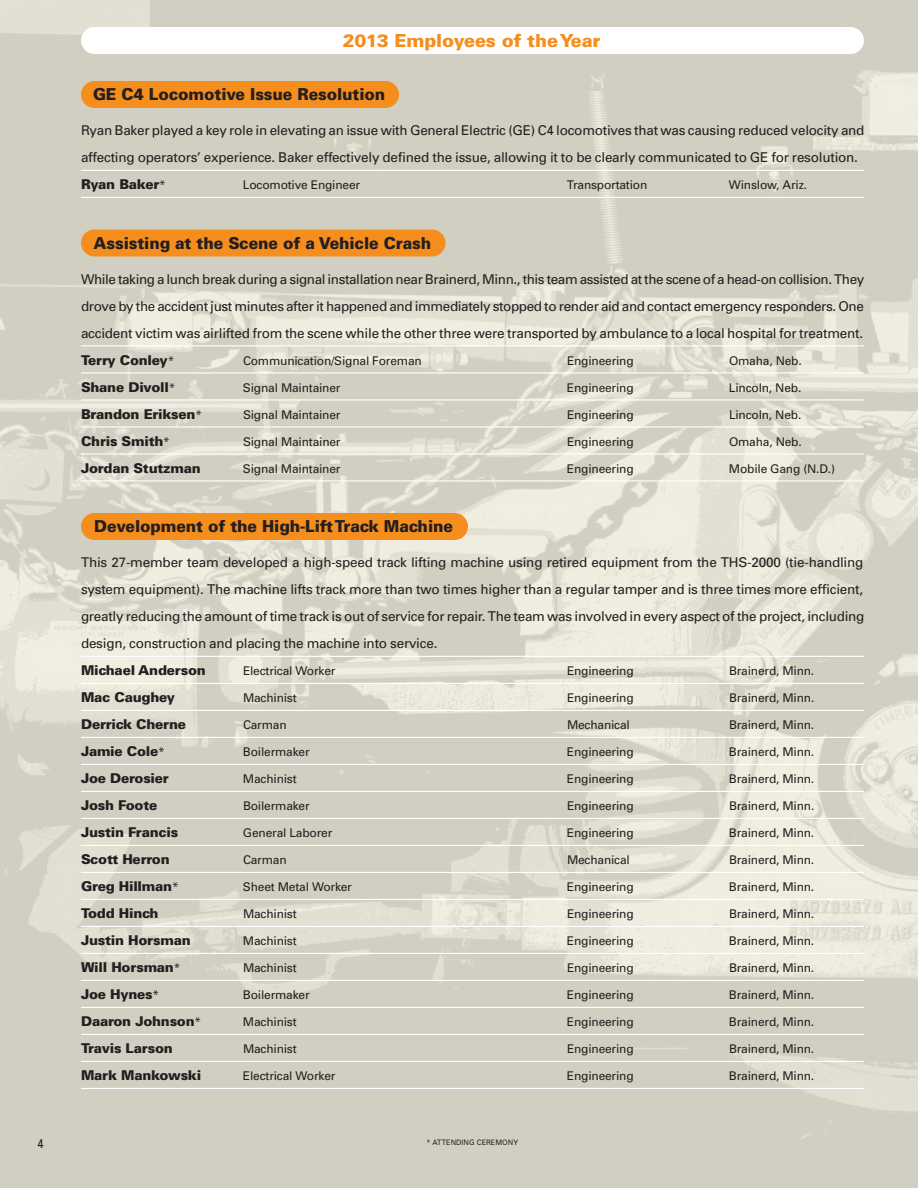
<style>
.page{position:relative;width:918px;height:1188px;background:#fff}
.page>*{position:absolute;margin:0;border:0;box-sizing:border-box;transform-origin:0 0}
.t1{font:900 18px "Univers";letter-spacing:-.005em;color:#f68e1e}
.t2{font:900 16.5px "Univers";letter-spacing:-.005em;color:#231f20;scale:.95 1}
.t3{font:13.5px/27px "Univers";letter-spacing:-.015em;color:#231f20;text-align:justify}
.t4{font:900 13.5px "Univers";letter-spacing:-.015em;color:#231f20}
.t5{font:12.75px "Univers";color:#231f20;scale:.95 1}
.t6{font:12px "Univers";letter-spacing:-.015em;color:#231f20}
.t7{font:7.5px "Univers";color:#231f20;scale:.95 1}
.s1{font-weight:900}
.s2{font-size:12px}
.s3{font-weight:400;font-size:12px}
</style>
<div class="page">
<img style="left:0;top:0;width:918px;height:1188px">
<hr style="left:81px;top:170px;width:783px;height:1px;background:#fff">
<hr style="left:81px;top:197px;width:783px;height:1px;background:#fff">
<hr style="left:81px;top:345px;width:783px;height:1px;background:#fff">
<hr style="left:81px;top:372px;width:783px;height:2px;background:#fff">
<hr style="left:81px;top:399px;width:783px;height:1px;background:#fff">
<hr style="left:81px;top:426px;width:783px;height:2px;background:#fff">
<hr style="left:81px;top:453px;width:783px;height:1px;background:#fff">
<hr style="left:81px;top:480px;width:783px;height:2px;background:#fff">
<hr style="left:81px;top:656px;width:783px;height:1px;background:#fff">
<hr style="left:81px;top:683px;width:783px;height:1px;background:#fff">
<hr style="left:81px;top:710px;width:783px;height:1px;background:#fff">
<hr style="left:81px;top:737px;width:783px;height:1px;background:#fff">
<hr style="left:81px;top:764px;width:783px;height:1px;background:#fff">
<hr style="left:81px;top:791px;width:783px;height:1px;background:#fff">
<hr style="left:81px;top:818px;width:783px;height:1px;background:#fff">
<hr style="left:81px;top:845px;width:783px;height:1px;background:#fff">
<hr style="left:81px;top:872px;width:783px;height:1px;background:#fff">
<hr style="left:81px;top:899px;width:783px;height:1px;background:#fff">
<hr style="left:81px;top:926px;width:783px;height:1px;background:#fff">
<hr style="left:81px;top:953px;width:783px;height:1px;background:#fff">
<hr style="left:81px;top:980px;width:783px;height:1px;background:#fff">
<hr style="left:81px;top:1007px;width:783px;height:1px;background:#fff">
<hr style="left:81px;top:1034px;width:783px;height:1px;background:#fff">
<hr style="left:81px;top:1061px;width:783px;height:1px;background:#fff">
<hr style="left:81px;top:1088px;width:783px;height:1px;background:#fff">
<div style="left:81px;top:81px;width:318px;height:27px;background:#f68e1e;border-radius:13px"></div>
<div style="left:81px;top:229px;width:364px;height:27px;background:#f68e1e;border-radius:13px"></div>
<div style="left:81px;top:513px;width:387px;height:27px;background:#f68e1e;border-radius:13px"></div>
<div style="left:81px;top:27px;width:783px;height:27px;background:#fff;border-radius:13px"></div>
<p class="t5" style="left:37px;top:1136px;width:9px">4</p>
<h1 class="t1" style="left:343px;top:29px;width:259px">2013 Employees of the Year</h1>
<p class="t2" style="left:93px;top:84px;width:309px">GE C4 Locomotive Issue Resolution</p>
<p class="t3" style="left:81px;top:116px;width:785px;text-align:left">Ryan Baker played a key role in elevating an issue with General Electric (GE) C4 locomotives that was causing reduced velocity and affecting operators’ experience. Baker effectively defined the issue, allowing it to be clearly communicated to GE for resolution.<br><span class="s1">Ryan Baker</span><span class="s2">*</span></p>
<p class="t6" style="left:243px;top:177px;width:119px">Locomotive Engineer</p>
<p class="t6" style="left:567px;top:177px;width:82px">Transportation</p>
<p class="t6" style="left:729px;top:177px;width:80px">Winslow, Ariz.</p>
<p class="t2" style="left:94px;top:233px;width:357px">Assisting at the Scene of a Vehicle Crash</p>
<p class="t3" style="left:81px;top:265px;width:785px">While taking a lunch break during a signal installation near Brainerd, Minn., this team assisted at the scene of a head-on collision. They drove by the accident just minutes after it happened and immediately stopped to render aid and contact emergency responders. One accident victim was airlifted from the scene while the other three were transported by ambulance to a local hospital for treatment.<br><span class="s1">Terry Conley</span><span class="s2">*</span></p>
<p class="t6" style="left:243px;top:353px;width:180px">Communication/Signal Foreman</p>
<p class="t6" style="left:567px;top:353px;width:68px">Engineering</p>
<p class="t6" style="left:729px;top:353px;width:74px">Omaha, Neb.</p>
<p class="t4" style="left:81px;top:378px;width:96px">Shane Divoll<span class="s3">*</span></p>
<p class="t6" style="left:243px;top:380px;width:99px">Signal Maintainer</p>
<p class="t6" style="left:567px;top:380px;width:68px">Engineering</p>
<p class="t6" style="left:729px;top:380px;width:74px">Lincoln, Neb.</p>
<p class="t4" style="left:81px;top:405px;width:123px">Brandon Eriksen<span class="s3">*</span></p>
<p class="t6" style="left:243px;top:407px;width:99px">Signal Maintainer</p>
<p class="t6" style="left:567px;top:407px;width:68px">Engineering</p>
<p class="t6" style="left:729px;top:407px;width:74px">Lincoln, Neb.</p>
<p class="t4" style="left:81px;top:432px;width:90px">Chris Smith<span class="s3">*</span></p>
<p class="t6" style="left:243px;top:434px;width:99px">Signal Maintainer</p>
<p class="t6" style="left:567px;top:434px;width:68px">Engineering</p>
<p class="t6" style="left:729px;top:434px;width:74px">Omaha, Neb.</p>
<p class="t4" style="left:81px;top:459px;width:121px">Jordan Stutzman</p>
<p class="t6" style="left:243px;top:461px;width:99px">Signal Maintainer</p>
<p class="t6" style="left:567px;top:461px;width:68px">Engineering</p>
<p class="t6" style="left:729px;top:461px;width:108px">Mobile Gang (N.D.)</p>
<p class="t2" style="left:94px;top:516px;width:379px">Development of the High-Lift Track Machine</p>
<p class="t3" style="left:81px;top:548px;width:785px">This 27-member team developed a high-speed track lifting machine using retired equipment from the THS-2000 (tie-handling system equipment). The machine lifts track more than two times higher than a regular tamper and is three times more efficient, greatly reducing the amount of time track is out of service for repair. The team was involved in every aspect of the project, including design, construction and placing the machine into service.</p>
<p class="t4" style="left:81px;top:662px;width:126px">Michael Anderson</p>
<p class="t6" style="left:243px;top:663px;width:94px">Electrical Worker</p>
<p class="t6" style="left:567px;top:663px;width:68px">Engineering</p>
<p class="t6" style="left:729px;top:663px;width:87px">Brainerd, Minn.</p>
<p class="t4" style="left:81px;top:689px;width:96px">Mac Caughey</p>
<p class="t6" style="left:243px;top:690px;width:55px">Machinist</p>
<p class="t6" style="left:567px;top:690px;width:68px">Engineering</p>
<p class="t6" style="left:729px;top:690px;width:87px">Brainerd, Minn.</p>
<p class="t4" style="left:81px;top:716px;width:107px">Derrick Cherne</p>
<p class="t6" style="left:243px;top:717px;width:45px">Carman</p>
<p class="t6" style="left:567px;top:717px;width:64px">Mechanical</p>
<p class="t6" style="left:729px;top:717px;width:87px">Brainerd, Minn.</p>
<p class="t4" style="left:81px;top:743px;width:85px">Jamie Cole<span class="s3">*</span></p>
<p class="t6" style="left:243px;top:744px;width:68px">Boilermaker</p>
<p class="t6" style="left:567px;top:744px;width:68px">Engineering</p>
<p class="t6" style="left:729px;top:744px;width:87px">Brainerd, Minn.</p>
<p class="t4" style="left:81px;top:770px;width:89px">Joe Derosier</p>
<p class="t6" style="left:243px;top:771px;width:55px">Machinist</p>
<p class="t6" style="left:567px;top:771px;width:68px">Engineering</p>
<p class="t6" style="left:729px;top:771px;width:87px">Brainerd, Minn.</p>
<p class="t4" style="left:81px;top:797px;width:78px">Josh Foote</p>
<p class="t6" style="left:243px;top:798px;width:68px">Boilermaker</p>
<p class="t6" style="left:567px;top:798px;width:68px">Engineering</p>
<p class="t6" style="left:729px;top:798px;width:87px">Brainerd, Minn.</p>
<p class="t4" style="left:81px;top:824px;width:99px">Justin Francis</p>
<p class="t6" style="left:243px;top:825px;width:91px">General Laborer</p>
<p class="t6" style="left:567px;top:825px;width:68px">Engineering</p>
<p class="t6" style="left:729px;top:825px;width:87px">Brainerd, Minn.</p>
<p class="t4" style="left:81px;top:851px;width:90px">Scott Herron</p>
<p class="t6" style="left:243px;top:852px;width:45px">Carman</p>
<p class="t6" style="left:567px;top:852px;width:64px">Mechanical</p>
<p class="t6" style="left:729px;top:852px;width:87px">Brainerd, Minn.</p>
<p class="t4" style="left:81px;top:878px;width:99px">Greg Hillman<span class="s3">*</span></p>
<p class="t6" style="left:243px;top:879px;width:110px">Sheet Metal Worker</p>
<p class="t6" style="left:567px;top:879px;width:68px">Engineering</p>
<p class="t6" style="left:729px;top:879px;width:87px">Brainerd, Minn.</p>
<p class="t4" style="left:81px;top:905px;width:79px">Todd Hinch</p>
<p class="t6" style="left:243px;top:906px;width:55px">Machinist</p>
<p class="t6" style="left:567px;top:906px;width:68px">Engineering</p>
<p class="t6" style="left:729px;top:906px;width:87px">Brainerd, Minn.</p>
<p class="t4" style="left:81px;top:932px;width:111px">Justin Horsman</p>
<p class="t6" style="left:243px;top:933px;width:55px">Machinist</p>
<p class="t6" style="left:567px;top:933px;width:68px">Engineering</p>
<p class="t6" style="left:729px;top:933px;width:87px">Brainerd, Minn.</p>
<p class="t4" style="left:81px;top:959px;width:101px">Will Horsman<span class="s3">*</span></p>
<p class="t6" style="left:243px;top:960px;width:55px">Machinist</p>
<p class="t6" style="left:567px;top:960px;width:68px">Engineering</p>
<p class="t6" style="left:729px;top:960px;width:87px">Brainerd, Minn.</p>
<p class="t4" style="left:81px;top:986px;width:80px">Joe Hynes<span class="s3">*</span></p>
<p class="t6" style="left:243px;top:987px;width:68px">Boilermaker</p>
<p class="t6" style="left:567px;top:987px;width:68px">Engineering</p>
<p class="t6" style="left:729px;top:987px;width:87px">Brainerd, Minn.</p>
<p class="t4" style="left:81px;top:1013px;width:122px">Daaron Johnson<span class="s3">*</span></p>
<p class="t6" style="left:243px;top:1014px;width:55px">Machinist</p>
<p class="t6" style="left:567px;top:1014px;width:68px">Engineering</p>
<p class="t6" style="left:729px;top:1014px;width:87px">Brainerd, Minn.</p>
<p class="t4" style="left:81px;top:1040px;width:93px">Travis Larson</p>
<p class="t6" style="left:243px;top:1041px;width:55px">Machinist</p>
<p class="t6" style="left:567px;top:1041px;width:68px">Engineering</p>
<p class="t6" style="left:729px;top:1041px;width:87px">Brainerd, Minn.</p>
<p class="t4" style="left:81px;top:1067px;width:122px">Mark Mankowski</p>
<p class="t6" style="left:243px;top:1068px;width:94px">Electrical Worker</p>
<p class="t6" style="left:567px;top:1068px;width:68px">Engineering</p>
<p class="t6" style="left:729px;top:1068px;width:87px">Brainerd, Minn.</p>
<p class="t7" style="left:427px;top:1138px;width:13px">* attending</p>
<p class="t7" style="left:477px;top:1138px;width:7px">ceremony</p>
</div>
